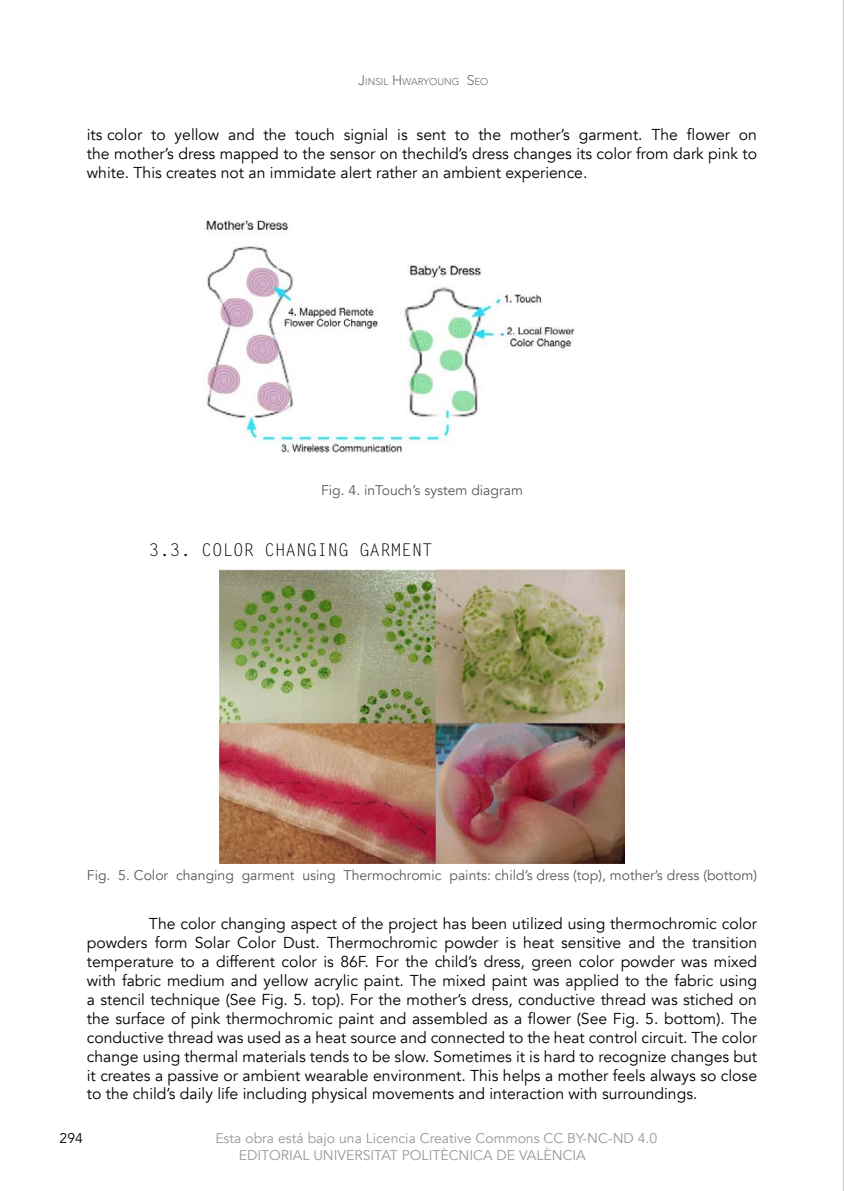
<style>
.page{position:relative;width:844px;height:1191px;background:#fff}
.page>*{position:absolute;margin:0;border:0;box-sizing:border-box;transform-origin:0 0}
.t1{font:17.5px "Letter Gothic Std";color:#000}
.t2{font:15.75px/18.9px "Avenir";color:#000;text-align:justify}
.t3{font:14px "Avenir";color:#595959}
.t4{font:14px/16.8px "Avenir";color:#989898}
.t5{font:14px "Avenir";color:#000}
.t6{font:300 9.8px "Avenir";color:#6c6c6c}
.s1{font-size:14px}
</style>
<div class="page">
<hr style="left:843px;top:0;width:1px;height:1191px;background:#595959">
<img style="left:205px;top:220px;width:370px;height:233px">
<img style="left:219px;top:569px;width:405px;height:294px">
<p class="t6" style="left:358px;top:76px;width:131px"><span class="s1">J</span>I NSI L <span class="s1">H</span>WARYOUNG <span class="s1">S</span>EO</p>
<p class="t2" style="left:87px;top:125px;width:671px">its color to yellow and the touch signial is sent to the mother’s garment. The flower on the mother’s dress mapped to the sensor on thechild’s dress changes its color from dark pink to white. This creates not an immidate alert rather an ambient experience.</p>
<p class="t3" style="left:321px;top:481px;width:203px">Fig. 4. inTouch’s system diagram</p>
<p class="t1" style="left:149px;top:540px;width:285px">3.3. COLOR CHANGING GARMENT</p>
<p class="t3" style="left:87px;top:867px;width:671px">Fig. 5. Color changing garment using Thermochromic paints: child’s dress (top), mother’s dress (bottom)</p>
<p class="t2" style="left:87px;top:914px;width:671px;text-indent:62px">The color changing aspect of the project has been utilized using thermochromic color powders form Solar Color Dust. Thermochromic powder is heat sensitive and the transition temperature to a different color is 86F. For the child’s dress, green color powder was mixed with fabric medium and yellow acrylic paint. The mixed paint was applied to the fabric using a stencil technique (See Fig. 5. top). For the mother’s dress, conductive thread was stiched on the surface of pink thermochromic paint and assembled as a flower (See Fig. 5. bottom). The conductive thread was used as a heat source and connected to the heat control circuit. The color change using thermal materials tends to be slow. Sometimes it is hard to recognize changes but it creates a passive or ambient wearable environment. This helps a mother feels always so close to the child’s daily life including physical movements and interaction with surroundings.</p>
<p class="t5" style="left:60px;top:1129px;width:25px">294</p>
<p class="t4" style="left:239px;top:1130px;width:420px;text-indent:-23px">Esta obra está bajo una Licencia Creative Commons CC BY-NC-ND 4.0<br>EDITORIAL UNIVERSITAT POLITÈCNICA DE VALÈNCIA</p>
</div>
